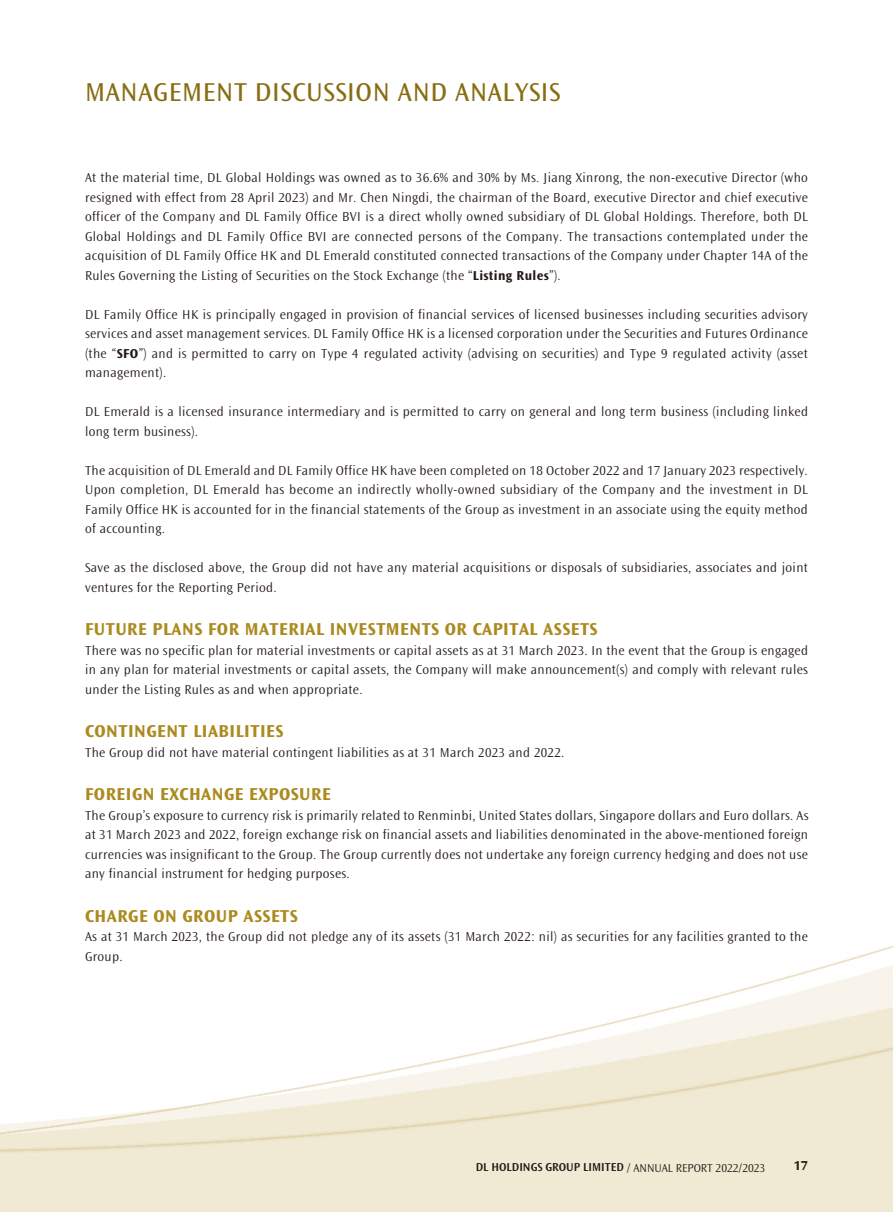
<style>
.page{position:relative;width:893px;height:1212px;background:#fff}
.page>*{position:absolute;margin:0;border:0;box-sizing:border-box;transform-origin:0 0}
.t1{font:27px "Ocean Sans Std";letter-spacing:.025em;color:#886e13}
.t2{font:700 18px "Ocean Sans Std";letter-spacing:.025em;color:#ab8b20}
.t3{font:300 13.5px/19.5px "Ocean Sans Std";letter-spacing:.025em;color:#231916;text-align:justify}
.t4{font:700 13.5px "Ocean Sans Std";color:#231916}
.t5{font:600 12px "Ocean Sans Std";color:#231916}
.s1{font-weight:700}
.s2{font-weight:300}
</style>
<div class="page">
<img style="left:0;top:945px;width:893px;height:267px">
<h1 class="t1" style="left:85px;top:77px;width:477px">MANAGEMENT DISCUSSION AND ANALYSIS</h1>
<p class="t3" style="left:85px;top:168px;width:725px">At the material time, DL Global Holdings was owned as to 36.6% and 30% by Ms. Jiang Xinrong, the non-executive Director (who resigned with effect from 28 April 2023) and Mr. Chen Ningdi, the chairman of the Board, executive Director and chief executive officer of the Company and DL Family Office BVI is a direct wholly owned subsidiary of DL Global Holdings. Therefore, both DL Global Holdings and DL Family Office BVI are connected persons of the Company. The transactions contemplated under the acquisition of DL Family Office HK and DL Emerald constituted connected transactions of the Company under Chapter 14A of the Rules Governing the Listing of Securities on the Stock Exchange (the “<span class="s1">Listing Rules</span>”).</p>
<p class="t3" style="left:85px;top:305px;width:724px">DL Family Office HK is principally engaged in provision of financial services of licensed businesses including securities advisory services and asset management services. DL Family Office HK is a licensed corporation under the Securities and Futures Ordinance (the “<span class="s1">SFO</span>”) and is permitted to carry on Type 4 regulated activity (advising on securities) and Type 9 regulated activity (asset management).</p>
<p class="t3" style="left:85px;top:402px;width:724px">DL Emerald is a licensed insurance intermediary and is permitted to carry on general and long term business (including linked long term business).</p>
<p class="t3" style="left:85px;top:461px;width:724px">The acquisition of DL Emerald and DL Family Office HK have been completed on 18 October 2022 and 17 January 2023 respectively.<br>Upon completion, DL Emerald has become an indirectly wholly-owned subsidiary of the Company and the investment in DL Family Office HK is accounted for in the financial statements of the Group as investment in an associate using the equity method of accounting.</p>
<p class="t3" style="left:85px;top:558px;width:724px">Save as the disclosed above, the Group did not have any material acquisitions or disposals of subsidiaries, associates and joint ventures for the Reporting Period.</p>
<h2 class="t2" style="left:85px;top:619px;width:514px">FUTURE PLANS FOR MATERIAL INVESTMENTS OR CAPITAL ASSETS</h2>
<p class="t3" style="left:85px;top:641px;width:724px">There was no specific plan for material investments or capital assets as at 31 March 2023. In the event that the Group is engaged in any plan for material investments or capital assets, the Company will make announcement(s) and comply with relevant rules under the Listing Rules as and when appropriate.</p>
<h2 class="t2" style="left:85px;top:721px;width:200px">CONTINGENT LIABILITIES</h2>
<p class="t3" style="left:85px;top:743px;width:481px">The Group did not have material contingent liabilities as at 31 March 2023 and 2022.</p>
<h2 class="t2" style="left:85px;top:784px;width:247px">FOREIGN EXCHANGE EXPOSURE</h2>
<p class="t3" style="left:85px;top:806px;width:725px">The Group’s exposure to currency risk is primarily related to Renminbi, United States dollars, Singapore dollars and Euro dollars. As at 31 March 2023 and 2022, foreign exchange risk on financial assets and liabilities denominated in the above-mentioned foreign currencies was insignificant to the Group. The Group currently does not undertake any foreign currency hedging and does not use any financial instrument for hedging purposes.</p>
<h2 class="t2" style="left:85px;top:906px;width:214px">CHARGE ON GROUP ASSETS</h2>
<p class="t3" style="left:85px;top:927px;width:724px">As at 31 March 2023, the Group did not pledge any of its assets (31 March 2022: nil) as securities for any facilities granted to the<br>Group.</p>
<p class="t5" style="left:476px;top:1160px;width:291px">DL HOLDINGS GROUP LIMITED <span class="s2">/ ANNUAL REPORT 2022/2023</span></p>
<p class="t4" style="left:794px;top:1158px;width:16px">17</p>
</div>
